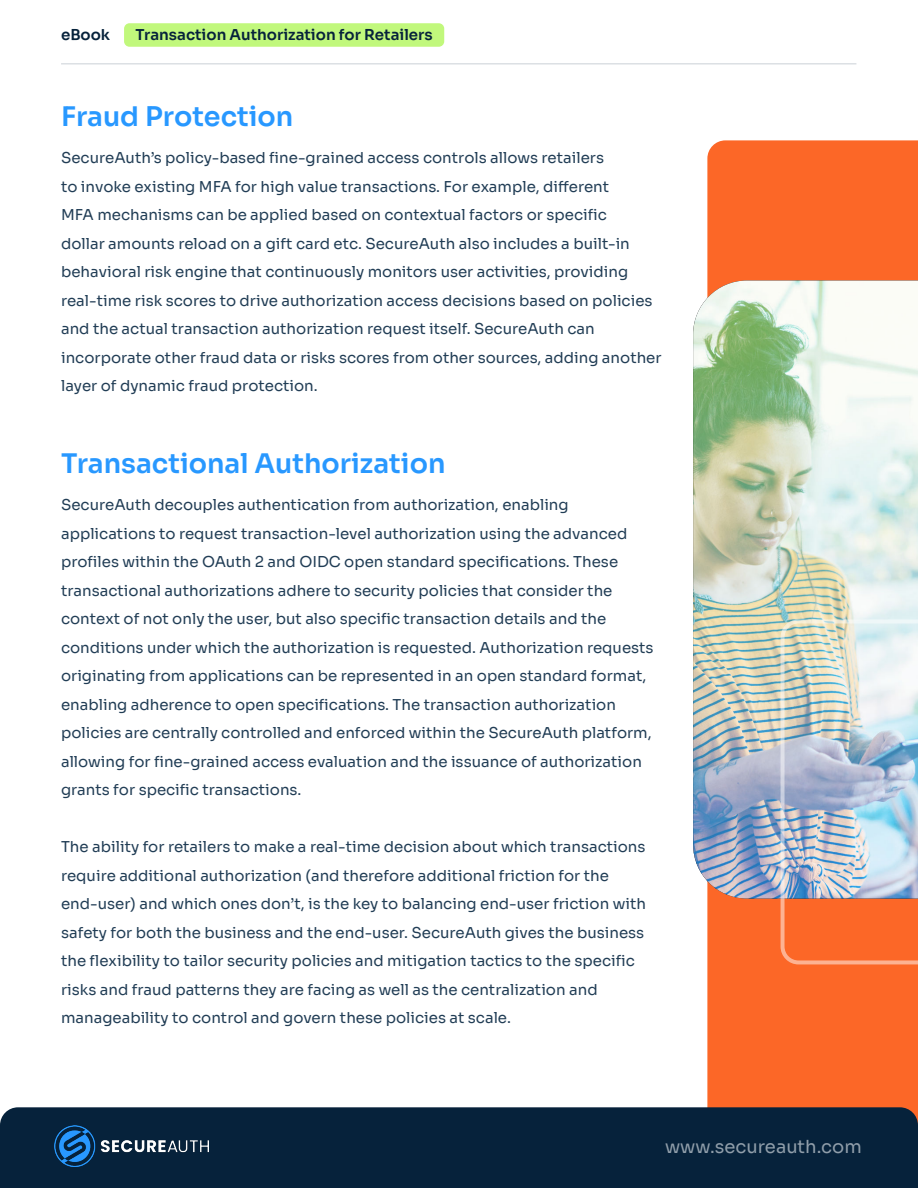
<style>
.page{position:relative;width:918px;height:1188px;background:#fff}
.page>*{position:absolute;margin:0;border:0;box-sizing:border-box;transform-origin:0 0}
.t1{font:27px "Sora";color:#2898ff}
.t2{font:18px "Sora";color:#909eaa}
.t3{font:15px/28.5px "Sora";color:#213d55}
.t4{font:15px "Sora";color:#06223b}
</style>
<div class="page">
<div style="left:707px;top:140px;width:211px;height:967px;background:#fc6727"></div>
<hr style="left:61px;top:63px;width:795px;height:2px;background:#dce0e4">
<div style="left:0;top:1107px;width:918px;height:81px;background:#06223b"></div>
<img style="left:54px;top:1125px;width:154px;height:42px">
<img style="left:693px;top:280px;width:225px;height:619px">
<img style="left:781px;top:619px;width:137px;height:345px">
<div style="left:124px;top:23px;width:320px;height:24px;background:#c1f87c;border-radius:5px"></div>
<p class="t4" style="left:61px;top:28px;width:51px">eBook</p>
<p class="t4" style="left:136px;top:28px;width:299px">Transaction Authorization for Retailers</p>
<h1 class="t1" style="left:61px;top:105px;width:234px">Fraud Protection</h1>
<p class="t3" style="left:61px;top:142px;width:602px">SecureAuth’s policy-based fine-grained access controls allows retailers<br>to invoke existing MFA for high value transactions. For example, different<br>MFA mechanisms can be applied based on contextual factors or specific<br>dollar amounts reload on a gift card etc. SecureAuth also includes a built-in behavioral risk engine that continuously monitors user activities, providing real-time risk scores to drive authorization access decisions based on policies and the actual transaction authorization request itself. SecureAuth can incorporate other fraud data or risks scores from other sources, adding another layer of dynamic fraud protection.</p>
<h1 class="t1" style="left:61px;top:452px;width:386px">Transactional Authorization</h1>
<p class="t3" style="left:61px;top:489px;width:594px">SecureAuth decouples authentication from authorization, enabling applications to request transaction-level authorization using the advanced profiles within the OAuth 2 and OIDC open standard specifications. These transactional authorizations adhere to security policies that consider the context of not only the user, but also specific transaction details and the conditions under which the authorization is requested. Authorization requests originating from applications can be represented in an open standard format, enabling adherence to open specifications. The transaction authorization policies are centrally controlled and enforced within the SecureAuth platform, allowing for fine-grained access evaluation and the issuance of authorization grants for specific transactions.</p>
<p class="t3" style="left:61px;top:831px;width:586px">The ability for retailers to make a real-time decision about which transactions require additional authorization (and therefore additional friction for the end-user) and which ones don’t, is the key to balancing end-user friction with safety for both the business and the end-user. SecureAuth gives the business the flexibility to tailor security policies and mitigation tactics to the specific risks and fraud patterns they are facing as well as the centralization and manageability to control and govern these policies at scale.</p>
<p class="t2" style="left:665px;top:1139px;width:198px">www.secureauth.com</p>
</div>
